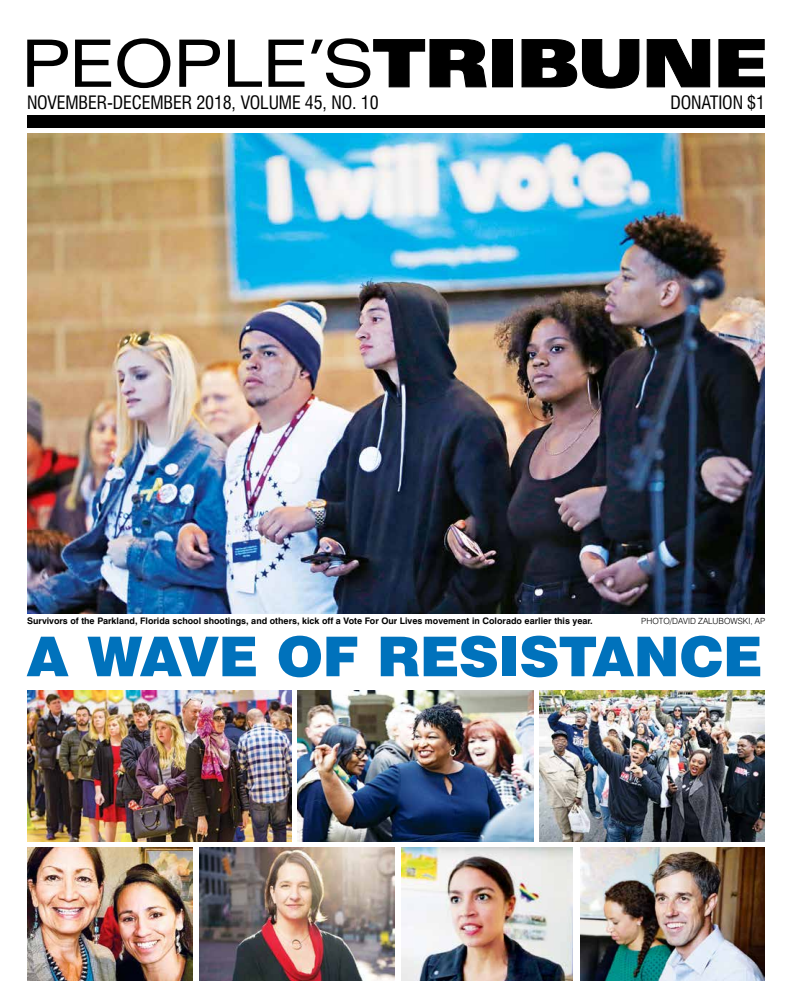
<style>
.page{position:relative;width:792px;height:1008px;background:#fff}
.page>*{position:absolute;margin:0;border:0;box-sizing:border-box;transform-origin:0 0}
.t1{font:900 55px "Swiss 721 BT";letter-spacing:-.01em;color:#0072bc}
.t2{font:condensed 18px "Swiss 721 BT";letter-spacing:-.01em;color:#000}
.t3{font:700 9px "Swiss 721 BT";color:#000}
.t4{font:300 8.5px "Swiss 721 BT";color:#000}
</style>
<div class="page">
<img style="left:27px;top:134px;width:738px;height:479px">
<div style="left:27px;top:115px;width:738px;height:12px;background:#000"></div>
<svg style="left:27px;top:40px;width:41px;height:47px"></svg>
<svg style="left:75px;top:40px;width:36px;height:47px"></svg>
<svg style="left:117px;top:38px;width:53px;height:50px"></svg>
<svg style="left:179px;top:40px;width:41px;height:47px"></svg>
<svg style="left:228px;top:40px;width:34px;height:47px"></svg>
<svg style="left:268px;top:40px;width:37px;height:47px"></svg>
<svg style="left:311px;top:38px;width:176px;height:50px"></svg>
<div style="left:493px;top:40px;width:19px;height:47px;background:#000"></div>
<div style="left:492px;top:39px;width:21px;height:48px;border:1px solid #000"></div>
<svg style="left:521px;top:39px;width:119px;height:49px"></svg>
<svg style="left:646px;top:39px;width:65px;height:49px"></svg>
<svg style="left:718px;top:39px;width:47px;height:49px"></svg>
<img style="left:539px;top:691px;width:226px;height:151px">
<img style="left:199px;top:847px;width:196px;height:134px">
<img style="left:27px;top:691px;width:264px;height:151px">
<img style="left:580px;top:847px;width:185px;height:134px">
<img style="left:402px;top:847px;width:171px;height:134px">
<img style="left:297px;top:691px;width:237px;height:151px">
<img style="left:27px;top:847px;width:165px;height:134px">
<h2 class="t2" style="left:27px;top:91px;width:353px">NOVEMBER-DECEMBER 2018, VOLUME 45, NO. 10</h2>
<h2 class="t2" style="left:671px;top:91px;width:96px">DONATION $1</h2>
<p class="t3" style="left:27px;top:615px;width:567px">Survivors of the Parkland, Florida school shootings, and others, kick off a Vote For Our Lives movement in Colorado earlier this year.</p>
<p class="t4" style="left:641px;top:615px;width:126px">PHOTO/DAVID ZALUBOWSKI, AP</p>
<h1 class="t1" style="left:27px;top:623px;width:737px">A WAVE OF RESISTANCE</h1>
</div>
